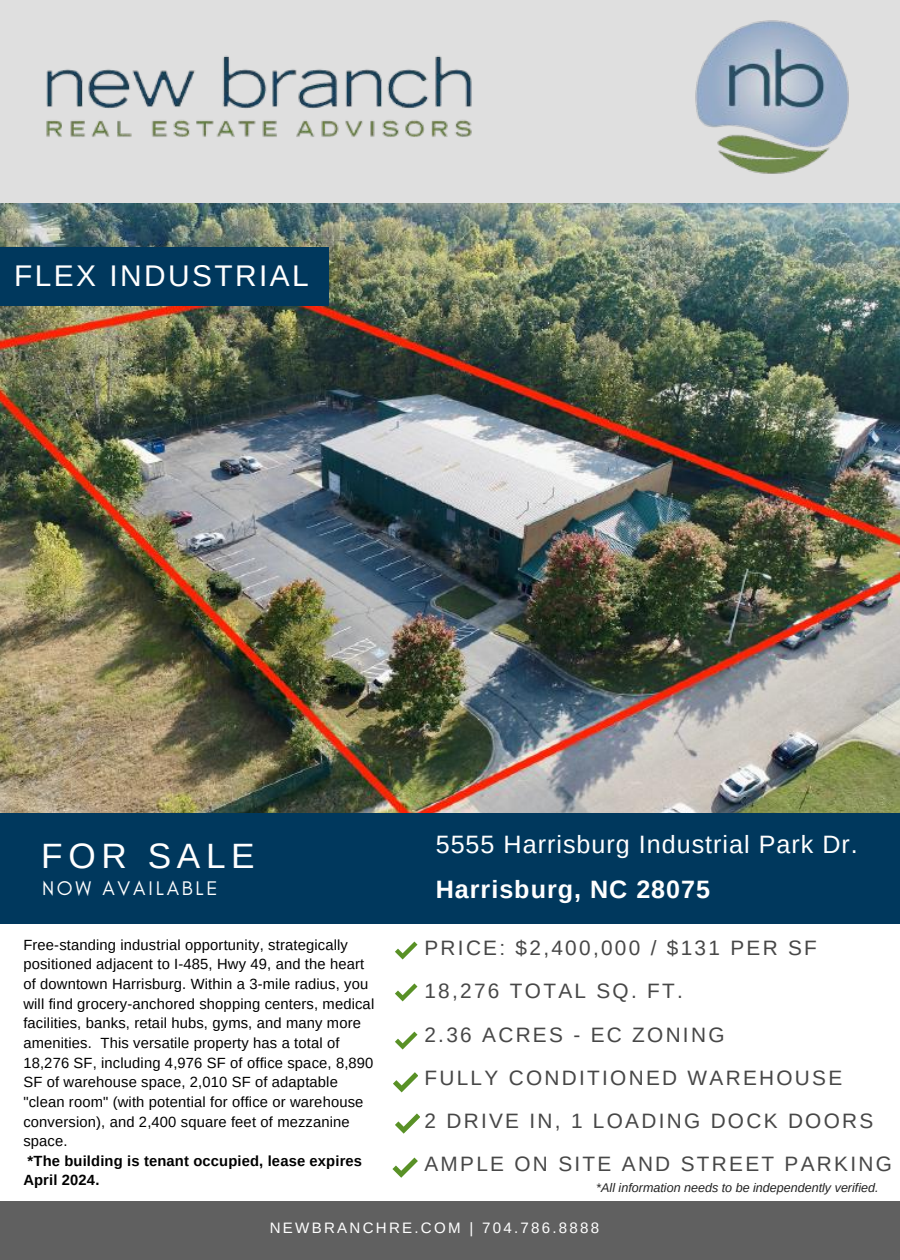
<style>
.page{position:relative;width:900px;height:1260px;background:#fff}
.page>*{position:absolute;margin:0;border:0;box-sizing:border-box;transform-origin:0 0}
.t1{font:35.25px "Arimo";letter-spacing:.16em;color:#fff}
.t2{font:30px "Arimo";letter-spacing:.08em;color:#fff}
.t3{font:25px "Arimo";letter-spacing:.04em;color:#fff}
.t4{font:700 25px "Arimo";letter-spacing:.04em;color:#fff}
.t5{font:20.75px/43px "Arimo";letter-spacing:.11em;color:#474747}
.t6{font:20px "Glacial Indifference";letter-spacing:.14em;color:#fff}
.t7{font:15px "Arimo";letter-spacing:.15em;color:#fff}
.t8{font:14.75px/19.8px "Arimo";letter-spacing:.01em;color:#000}
.t9{font:700 14.75px/19.8px "Arimo";letter-spacing:.01em;color:#000}
.t10{font:italic 12.5px "Arimo";color:#222}
</style>
<div class="page">
<svg style="left:395px;top:942px;width:22px;height:17px"></svg>
<svg style="left:395px;top:983px;width:22px;height:18px"></svg>
<svg style="left:395px;top:1032px;width:22px;height:18px"></svg>
<div style="left:0;top:1201px;width:900px;height:59px;background:#606060"></div>
<img style="left:0;top:203px;width:900px;height:610px">
<div style="left:0;top:813px;width:900px;height:111px;background:#00385d"></div>
<svg style="left:0;top:0;width:900px;height:203px;background:#d1d4d5"></svg>
<div style="left:0;top:248px;width:328px;height:58px;background:#00385d"></div>
<svg style="left:393px;top:1072px;width:25px;height:20px"></svg>
<svg style="left:395px;top:1113px;width:25px;height:21px"></svg>
<svg style="left:393px;top:1158px;width:24px;height:20px"></svg>
<h2 class="t2" style="left:14px;top:258px;width:296px">FLEX INDUSTRIAL</h2>
<h1 class="t1" style="left:41px;top:836px;width:215px">FOR SALE</h1>
<h3 class="t6" style="left:42px;top:876px;width:177px">NOW AVAILABLE</h3>
<p class="t8" style="left:23px;top:935px;width:352px">Free-standing industrial opportunity, strategically positioned adjacent to I-485, Hwy 49, and the heart of downtown Harrisburg. Within a 3-mile radius, you will find grocery-anchored shopping centers, medical facilities, banks, retail hubs, gyms, and many more amenities. This versatile property has a total of 18,276 SF, including 4,976 SF of office space, 8,890<br>SF of warehouse space, 2,010 SF of adaptable "clean room" (with potential for office or warehouse conversion), and 2,400 square feet of mezzanine space.</p>
<p class="t9" style="left:23px;top:1151px;width:340px">*The building is tenant occupied, lease expires<br>April 2024.</p>
<h3 class="t3" style="left:436px;top:831px;width:424px">5555 Harrisburg Industrial Park Dr.</h3>
<h3 class="t4" style="left:436px;top:876px;width:276px">Harrisburg, NC 28075</h3>
<h3 class="t5" style="left:424px;top:927px;width:469px">PRICE: $2,400,000 / $131 PER SF<br>18,276 TOTAL SQ. FT.<br>2.36 ACRES - EC ZONING<br>FULLY CONDITIONED WAREHOUSE<br>2 DRIVE IN, 1 LOADING DOCK DOORS<br>AMPLE ON SITE AND STREET PARKING</h3>
<p class="t10" style="left:596px;top:1181px;width:284px">*All information needs to be independently verified.</p>
<p class="t7" style="left:270px;top:1220px;width:331px">NEWBRANCHRE.COM | 704.786.8888</p>
</div>
